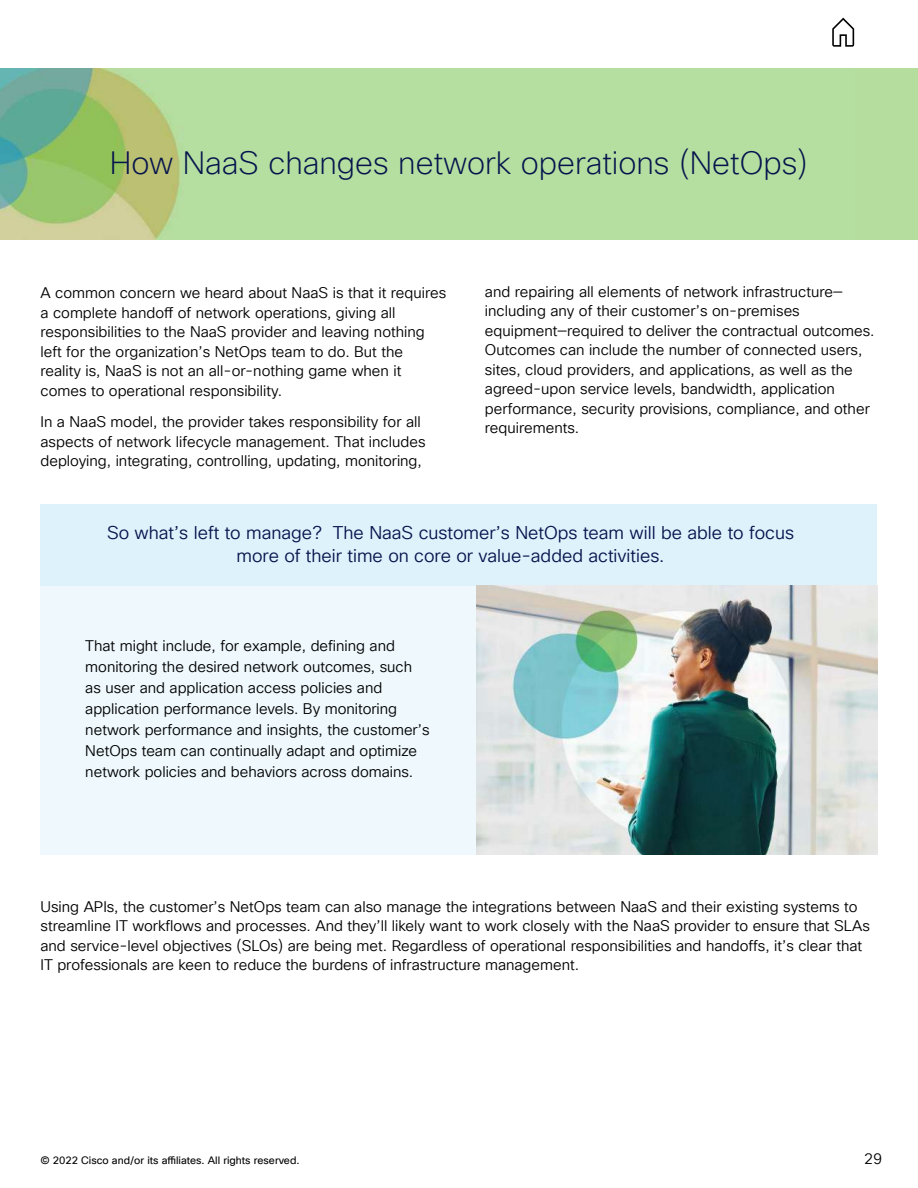
<style>
.page{position:relative;width:918px;height:1188px;background:#fff}
.page>*{position:absolute;margin:0;border:0;box-sizing:border-box;transform-origin:0 0}
.t1{font:200 31.5px "Cisco Sans TT";color:#06144d}
.t2{font:18px/22.5px "Cisco Sans TT Light";color:#06144d;text-align:center}
.t3{font:15px/19.5px "Cisco Sans TT Light";color:#000}
.t4{font:10.5px "Cisco Sans TT";color:#000}
</style>
<div class="page">
<svg style="left:832px;top:18px;width:22px;height:29px"></svg>
<div style="left:40px;top:539px;width:838px;height:316px;background:#eef8fd"></div>
<div style="left:40px;top:504px;width:838px;height:81px;background:#def2fb"></div>
<div style="left:0;top:69px;width:918px;height:171px;background:#b5dd9e"></div>
<img style="left:0;top:69px;width:180px;height:171px">
<img style="left:477px;top:585px;width:401px;height:270px">
<h1 class="t1" style="left:110px;top:142px;width:700px">How NaaS changes network operations (NetOps)</h1>
<p class="t3" style="left:40px;top:284px;width:407px">A common concern we heard about NaaS is that it requires a complete handoff of network operations, giving all responsibilities to the NaaS provider and leaving nothing left for the organization’s NetOps team to do. But the reality is, NaaS is not an all-or-nothing game when it comes to operational responsibility.</p>
<p class="t3" style="left:40px;top:413px;width:387px">In a NaaS model, the provider takes responsibility for all aspects of network lifecycle management. That includes deploying, integrating, controlling, updating, monitoring,</p>
<p class="t3" style="left:485px;top:282px;width:391px">and repairing all elements of network infrastructure— including any of their customer’s on-premises equipment—required to deliver the contractual outcomes.<br>Outcomes can include the number of connected users, sites, cloud providers, and applications, as well as the agreed-upon service levels, bandwidth, application performance, security provisions, compliance, and other requirements.</p>
<p class="t2" style="left:107px;top:522px;width:689px">So what’s left to manage? The NaaS customer’s NetOps team will be able to focus more of their time on core or value-added activities.</p>
<p class="t3" style="left:85px;top:636px;width:346px;line-height:21px">That might include, for example, defining and monitoring the desired network outcomes, such as user and application access policies and application performance levels. By monitoring network performance and insights, the customer’s NetOps team can continually adapt and optimize network policies and behaviors across domains.</p>
<p class="t3" style="left:40px;top:897px;width:831px">Using APIs, the customer’s NetOps team can also manage the integrations between NaaS and their existing systems to streamline IT workflows and processes. And they’ll likely want to work closely with the NaaS provider to ensure that SLAs and service-level objectives (SLOs) are being met. Regardless of operational responsibilities and handoffs, it’s clear that IT professionals are keen to reduce the burdens of infrastructure management.</p>
<p class="t4" style="left:40px;top:1153px;width:261px">© 2022 Cisco and/or its affiliates. All rights reserved.</p>
<p class="t3" style="left:864px;top:1149px;width:19px">29</p>
</div>
